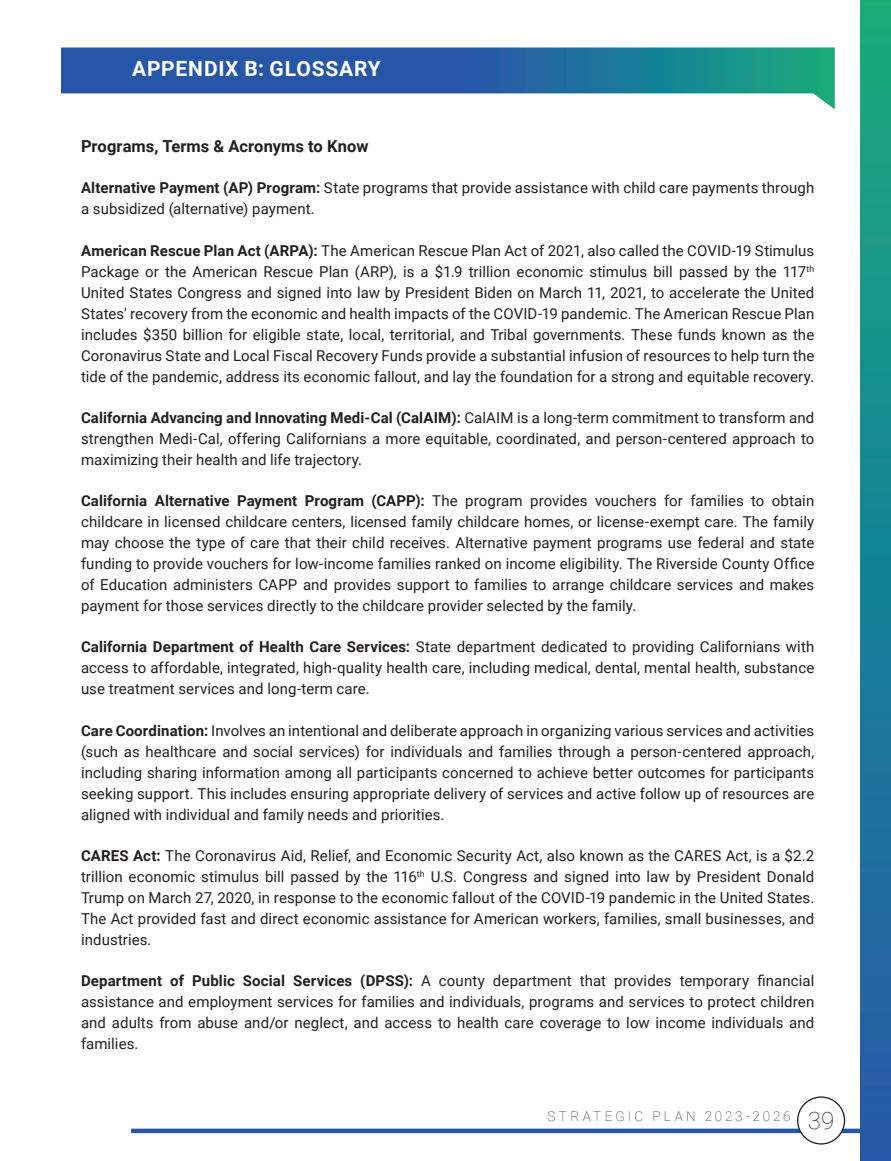
<style>
.page{position:relative;width:891px;height:1161px;background:#fff}
.page>*{position:absolute;margin:0;border:0;box-sizing:border-box;transform-origin:0 0}
.t1{font:700 21px "Roboto";letter-spacing:.035em;color:#fff}
.Body{font:700 16.5px "Roboto";letter-spacing:.005em;color:#231f20}
.Body-2{font:15px/21px "Roboto";letter-spacing:.005em;color:#231f20;text-align:justify}
.t2{font:100 13.5px "Roboto";letter-spacing:.23em;color:#231f20}
.s1{font-weight:700}
.s2{font-size:24px}
</style>
<div class="page">
<hr style="left:131px;top:1129px;width:729px;height:4px;background:#2756a6">
<div style="left:798px;top:1097px;width:47px;height:47px;background:#fff;border-radius:50%"></div>
<div style="left:797px;top:1096px;width:48px;height:49px;border:1px solid #231f20;border-radius:50%"></div>
<div style="left:860px;top:0;width:31px;height:1161px;background:linear-gradient(to bottom,#15ab7d,#2358aa)"></div>
<svg style="left:61px;top:47px;width:774px;height:62px"></svg>
<p class="t1" style="left:132px;top:54px;width:250px">APPENDIX B: GLOSSARY</p>
<p class="Body" style="left:81px;top:135px;width:289px">Programs, Terms &amp; Acronyms to Know</p>
<p class="Body-2" style="left:81px;top:177px;width:735px"><span class="s1">Alternative Payment (AP) Program:</span> State programs that provide assistance with child care payments through a subsidized (alternative) payment.</p>
<p class="Body-2" style="left:81px;top:239px;width:735px"><span class="s1">American Rescue Plan Act (ARPA):</span> The American Rescue Plan Act of 2021, also called the COVID-19 Stimulus Package or the American Rescue Plan (ARP), is a $1.9 trillion economic stimulus bill passed by the 117<sup>th </sup>United States Congress and signed into law by President Biden on March 11, 2021, to accelerate the United States' recovery from the economic and health impacts of the COVID-19 pandemic. The American Rescue Plan includes $350 billion for eligible state, local, territorial, and Tribal governments. These funds known as the Coronavirus State and Local Fiscal Recovery Funds provide a substantial infusion of resources to help turn the tide of the pandemic, address its economic fallout, and lay the foundation for a strong and equitable recovery.</p>
<p class="Body-2" style="left:81px;top:406px;width:735px"><span class="s1">California Advancing and Innovating Medi-Cal (CalAIM):</span> CalAIM is a long-term commitment to transform and strengthen Medi-Cal, offering Californians a more equitable, coordinated, and person-centered approach to maximizing their health and life trajectory.</p>
<p class="Body-2" style="left:81px;top:490px;width:735px"><span class="s1">California Alternative Payment Program (CAPP):</span> The program provides vouchers for families to obtain childcare in licensed childcare centers, licensed family childcare homes, or license-exempt care. The family may choose the type of care that their child receives. Alternative payment programs use federal and state funding to provide vouchers for low-income families ranked on income eligibility. The Riverside County Office of Education administers CAPP and provides support to families to arrange childcare services and makes payment for those services directly to the childcare provider selected by the family.</p>
<p class="Body-2" style="left:81px;top:636px;width:735px"><span class="s1">California Department of Health Care Services:</span> State department dedicated to providing Californians with access to affordable, integrated, high-quality health care, including medical, dental, mental health, substance use treatment services and long-term care.</p>
<p class="Body-2" style="left:81px;top:719px;width:735px"><span class="s1">Care Coordination:</span> Involves an intentional and deliberate approach in organizing various services and activities (such as healthcare and social services) for individuals and families through a person-centered approach, including sharing information among all participants concerned to achieve better outcomes for participants seeking support. This includes ensuring appropriate delivery of services and active follow up of resources are aligned with individual and family needs and priorities.</p>
<p class="Body-2" style="left:81px;top:844px;width:735px"><span class="s1">CARES Act:</span> The Coronavirus Aid, Relief, and Economic Security Act, also known as the CARES Act, is a $2.2 trillion economic stimulus bill passed by the 116<sup>th</sup> U.S. Congress and signed into law by President Donald Trump on March 27, 2020, in response to the economic fallout of the COVID-19 pandemic in the United States.<br>The Act provided fast and direct economic assistance for American workers, families, small businesses, and industries.</p>
<p class="Body-2" style="left:81px;top:970px;width:735px"><span class="s1">Department of Public Social Services (DPSS):</span> A county department that provides temporary financial assistance and employment services for families and individuals, programs and services to protect children and adults from abuse and/or neglect, and access to health care coverage to low income individuals and families.</p>
<p class="t2" style="left:548px;top:1107px;width:288px">STRATEGIC PLAN 2023-2026 <span class="s2">39</span></p>
</div>
